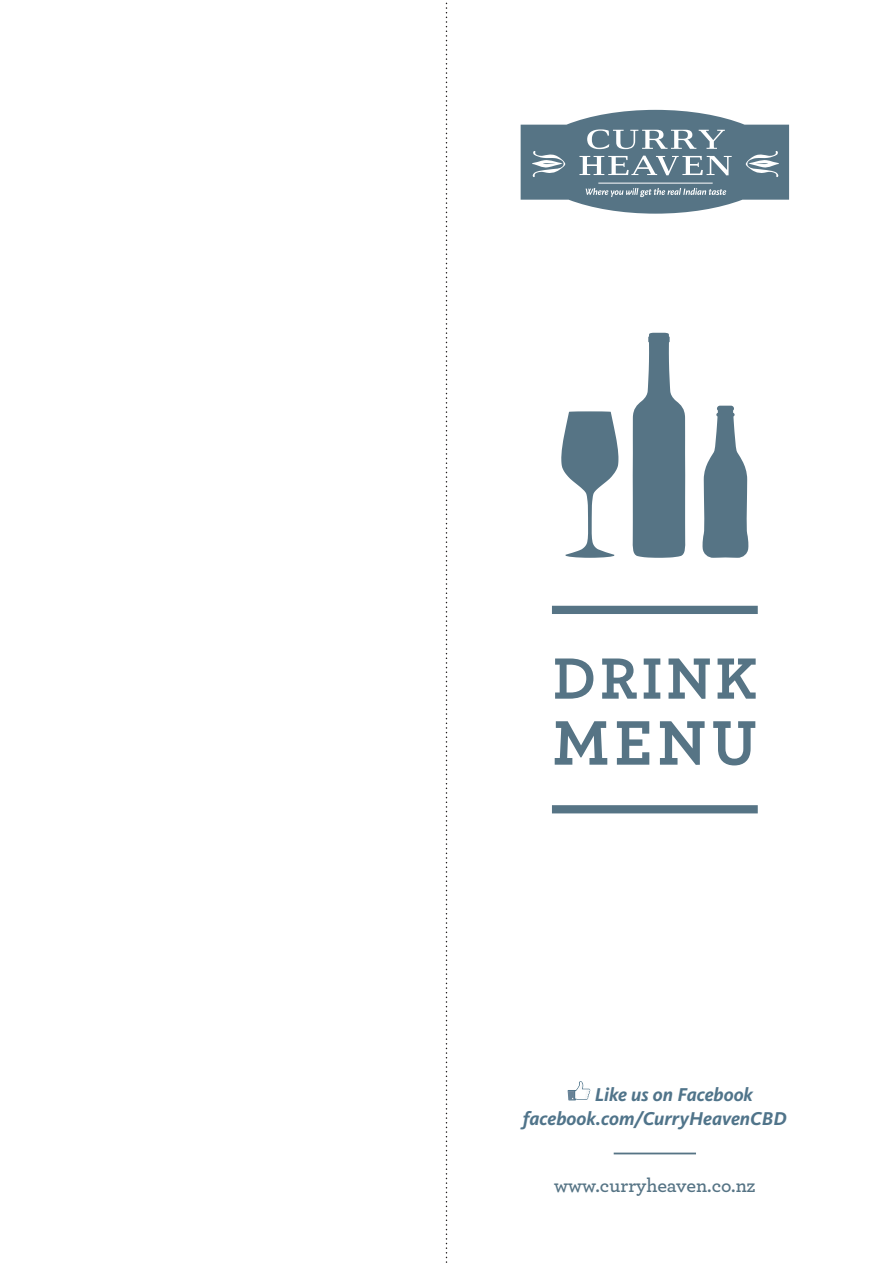
<style>
.page{position:relative;width:893px;height:1263px;background:#fff}
.page>*{position:absolute;margin:0;border:0;box-sizing:border-box;transform-origin:0 0}
.t1{font:700 66px "Archer";color:#567485}
.t2{font:700 61.05px "Archer";letter-spacing:.06em;color:#567485}
.t3{font:600 19.8px "Archer";color:#567485}
.t4{font:italic 700 19.2px/23.1px "Kievit OT";color:#50748a}
</style>
<div class="page">
<svg style="left:521px;top:110px;width:268px;height:104px"></svg>
<svg style="left:702px;top:406px;width:47px;height:152px"></svg>
<svg style="left:561px;top:411px;width:58px;height:147px"></svg>
<svg style="left:632px;top:333px;width:54px;height:225px"></svg>
<div style="left:552px;top:606px;width:206px;height:8px;background:#567485"></div>
<div style="left:552px;top:805px;width:206px;height:8px;background:#567485"></div>
<hr style="left:614px;top:1152px;width:82px;height:2px;background:#567485">
<svg style="left:577px;top:1081px;width:4px;height:8px"></svg>
<svg style="left:446px;top:2px;width:1px;height:1261px"></svg>
<h2 class="t2" style="left:553px;top:630px;width:206px">DRINK</h2>
<h1 class="t1" style="left:553px;top:691px;width:206px">MENU</h1>
<p class="t4" style="left:523px;top:1083px;width:265px;text-indent:72px">Like us on Facebook facebook.com/CurryHeavenCBD</p>
<p class="t3" style="left:554px;top:1171px;width:203px">www.curryheaven.co.nz</p>
</div>
